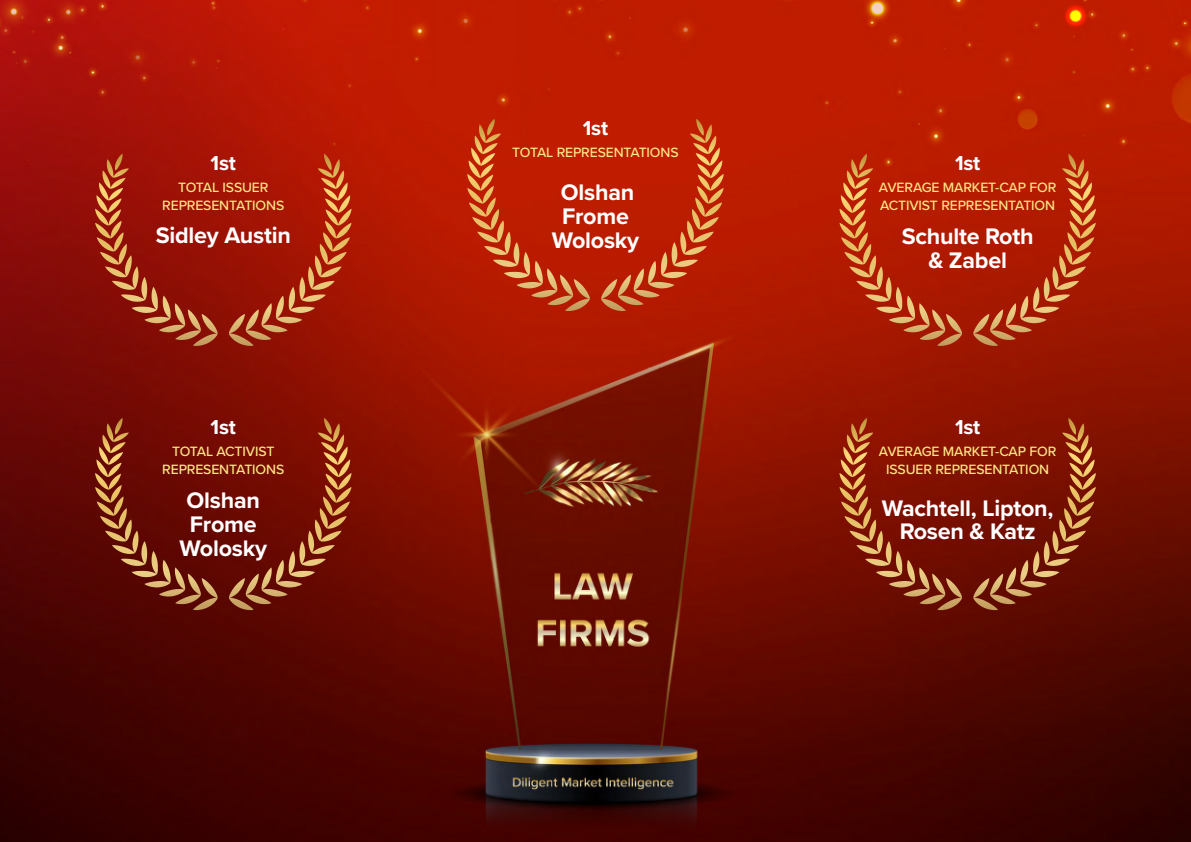
<style>
.page{position:relative;width:1191px;height:842px;background:#fff}
.page>*{position:absolute;margin:0;border:0;box-sizing:border-box;transform-origin:0 0}
.t1{font:700 23.3px/24px "Proxima Nova";letter-spacing:-.01em;color:#fff;text-align:center}
.t2{font:700 21px "Proxima Nova";letter-spacing:-.01em;color:#fff}
.t3{font:500 14px/18px "Proxima Nova";letter-spacing:-.01em;color:#ffe688;text-align:center}
</style>
<div class="page">
<img style="left:0;top:0;width:1191px;height:842px">
<svg style="left:103px;top:154px;width:241px;height:35px;background:#ab1f0b"></svg>
<svg style="left:103px;top:418px;width:241px;height:35px;background:#7f1808"></svg>
<svg style="left:847px;top:154px;width:241px;height:35px;background:#bb2706"></svg>
<svg style="left:847px;top:418px;width:241px;height:35px;background:#911e06"></svg>
<svg style="left:475px;top:119px;width:241px;height:35px;background:#c12706"></svg>
<h2 class="t2" style="left:211px;top:147px;width:27px">1st</h2>
<p class="t3" style="left:162px;top:178px;width:123px">TOTAL ISSUER<br>REPRESENTATIONS</p>
<h1 class="t1" style="left:156px;top:223px;width:137px">Sidley Austin</h1>
<h2 class="t2" style="left:211px;top:412px;width:27px">1st</h2>
<p class="t3" style="left:162px;top:442px;width:123px">TOTAL ACTIVIST<br>REPRESENTATIONS</p>
<h1 class="t1" style="left:180px;top:488px;width:89px">Olshan<br>Frome<br>Wolosky</h1>
<h2 class="t2" style="left:583px;top:113px;width:27px">1st</h2>
<p class="t3" style="left:512px;top:143px;width:168px">TOTAL REPRESENTATIONS</p>
<h1 class="t1" style="left:552px;top:180px;width:89px">Olshan<br>Frome<br>Wolosky</h1>
<h2 class="t2" style="left:955px;top:147px;width:27px">1st</h2>
<p class="t3" style="left:879px;top:178px;width:179px;text-align:left">AVERAGE MARKET-CAP FOR<br>ACTIVIST REPRESENTATION</p>
<h1 class="t1" style="left:901px;top:223px;width:133px">Schulte Roth &amp; Zabel</h1>
<h2 class="t2" style="left:955px;top:412px;width:27px">1st</h2>
<p class="t3" style="left:879px;top:442px;width:179px">AVERAGE MARKET-CAP FOR<br>ISSUER REPRESENTATION</p>
<h1 class="t1" style="left:882px;top:496px;width:173px;line-height:23px">Wachtell, Lipton,<br>Rosen &amp; Katz</h1>
</div>
